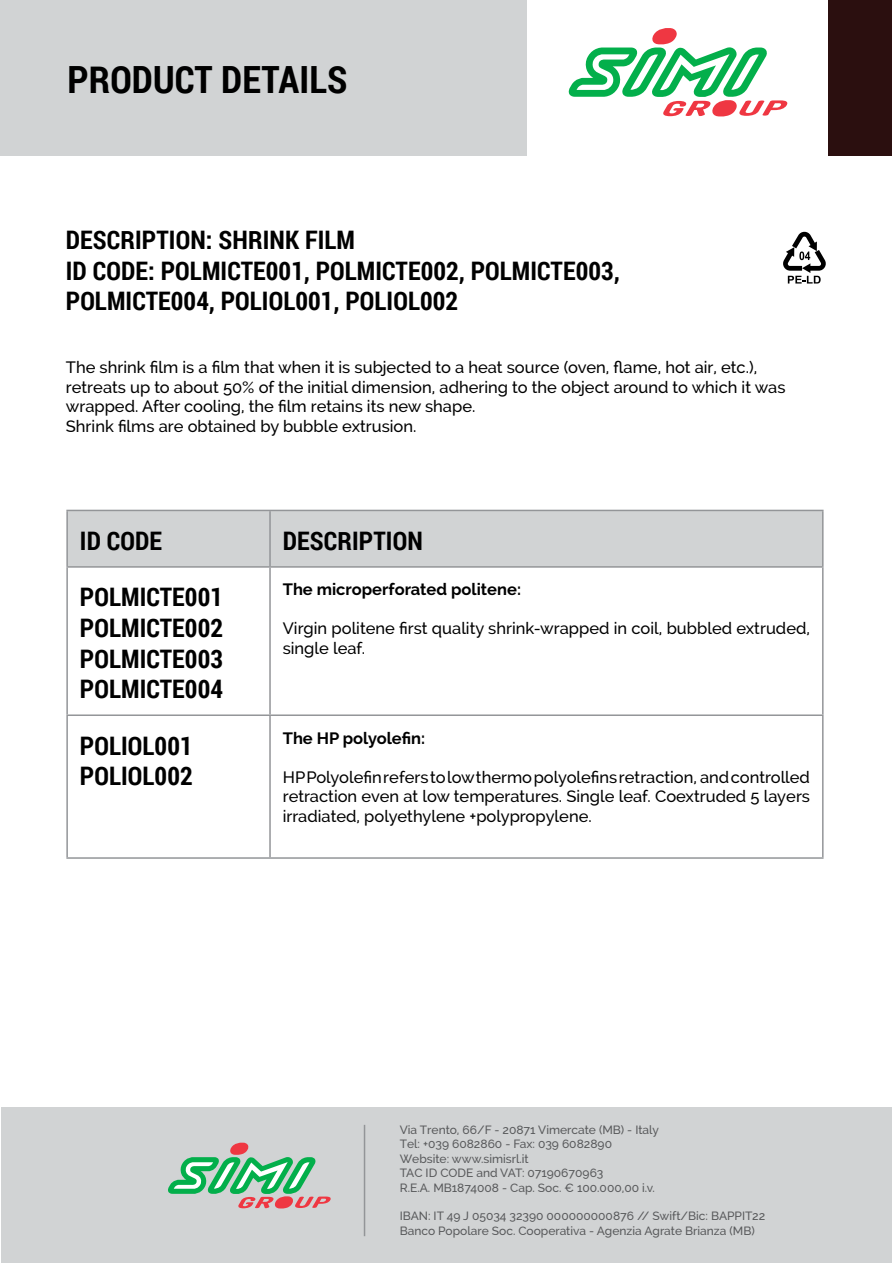
<style>
.page{position:relative;width:893px;height:1263px;background:#fff}
.page>*{position:absolute;margin:0;border:0;box-sizing:border-box;transform-origin:0 0}
.t1{font:700 37.5px "Roboto Condensed";letter-spacing:.005em;color:#000}
.t2{font:700 25.5px/30.6px "Roboto Condensed";letter-spacing:.005em;color:#000}
.t3{font:500 16.5px/19.5px "Raleway";color:#000}
.t4{font:700 16.5px "Raleway";color:#000}
.t5{font:500 12px/14.4px "Raleway";color:#58595b}
</style>
<div class="page">
<div style="left:0;top:0;width:526px;height:155px;background:#d1d3d4"></div>
<div style="left:1px;top:1107px;width:891px;height:156px;background:#d1d3d4"></div>
<div style="left:828px;top:0;width:64px;height:155px;background:#2b0f0f"></div>
<div style="left:68px;top:511px;width:754px;height:55px;background:#d1d3d4"></div>
<hr style="left:66px;top:510px;width:204px;height:1px;background:#939598">
<hr style="left:66px;top:511px;width:2px;height:55px;background:#939598">
<hr style="left:270px;top:510px;width:554px;height:1px;background:#939598">
<hr style="left:269px;top:511px;width:2px;height:55px;background:#939598">
<hr style="left:822px;top:511px;width:2px;height:55px;background:#939598">
<hr style="left:66px;top:566px;width:204px;height:2px;background:#939598">
<hr style="left:66px;top:568px;width:2px;height:146px;background:#939598">
<hr style="left:270px;top:566px;width:554px;height:2px;background:#939598">
<hr style="left:269px;top:568px;width:2px;height:146px;background:#939598">
<hr style="left:822px;top:568px;width:2px;height:146px;background:#939598">
<hr style="left:66px;top:714px;width:204px;height:2px;background:#939598">
<hr style="left:66px;top:716px;width:2px;height:141px;background:#939598">
<hr style="left:270px;top:714px;width:554px;height:2px;background:#939598">
<hr style="left:269px;top:716px;width:2px;height:141px;background:#939598">
<hr style="left:822px;top:716px;width:2px;height:141px;background:#939598">
<hr style="left:66px;top:857px;width:204px;height:2px;background:#939598">
<hr style="left:270px;top:857px;width:554px;height:2px;background:#939598">
<hr style="left:364px;top:1125px;width:1px;height:111px;background:#939598">
<svg style="left:568px;top:28px;width:220px;height:88px"></svg>
<svg style="left:168px;top:1143px;width:163px;height:65px"></svg>
<svg style="left:783px;top:231px;width:43px;height:53px"></svg>
<h1 class="t1" style="left:68px;top:54px;width:281px">PRODUCT DETAILS</h1>
<h2 class="t2" style="left:66px;top:224px;width:555px">DESCRIPTION: SHRINK FILM<br>ID CODE: POLMICTE001, POLMICTE002, POLMICTE003,<br>POLMICTE004, POLIOL001, POLIOL002</h2>
<p class="t3" style="left:66px;top:357px;width:721px">The shrink film is a film that when it is subjected to a heat source (oven, flame, hot air, etc.), retreats up to about 50% of the initial dimension, adhering to the object around to which it was wrapped. After cooling, the film retains its new shape.<br>Shrink films are obtained by bubble extrusion.</p>
<h2 class="t2" style="left:80px;top:524px;width:84px">ID CODE</h2>
<h2 class="t2" style="left:283px;top:524px;width:142px">DESCRIPTION</h2>
<h2 class="t2" style="left:80px;top:581px;width:145px;text-align:justify">POLMICTE001<br>POLMICTE002<br>POLMICTE003<br>POLMICTE004</h2>
<p class="t4" style="left:283px;top:580px;width:240px">The microperforated politene:</p>
<p class="t3" style="left:283px;top:619px;width:529px">Virgin politene first quality shrink-wrapped in coil, bubbled extruded, single leaf.</p>
<h2 class="t2" style="left:80px;top:729px;width:114px">POLIOL001<br>POLIOL002</h2>
<p class="t4" style="left:283px;top:728px;width:144px">The HP polyolefin:</p>
<p class="t3" style="left:283px;top:767px;width:529px;text-align:justify">HP Polyolefin refers to low thermo polyolefins retraction, and controlled retraction even at low temperatures. Single leaf. Coextruded 5 layers irradiated, polyethylene +polypropylene.</p>
<p class="t5" style="left:400px;top:1122px;width:261px">Via Trento, 66/F - 20871 Vimercate (MB) - Italy Tel: +039 6082860 - Fax: 039 6082890<br>Website: www.simisrl.it<br>TAC ID CODE and VAT: 07190670963<br>R.E.A. MB1874008 - Cap. Soc. € 100.000,00 i.v.</p>
<p class="t5" style="left:400px;top:1209px;width:367px">IBAN: IT 49 J 05034 32390 000000000876 // Swift/Bic: BAPPIT22<br>Banco Popolare Soc. Cooperativa - Agenzia Agrate Brianza (MB)</p>
</div>
